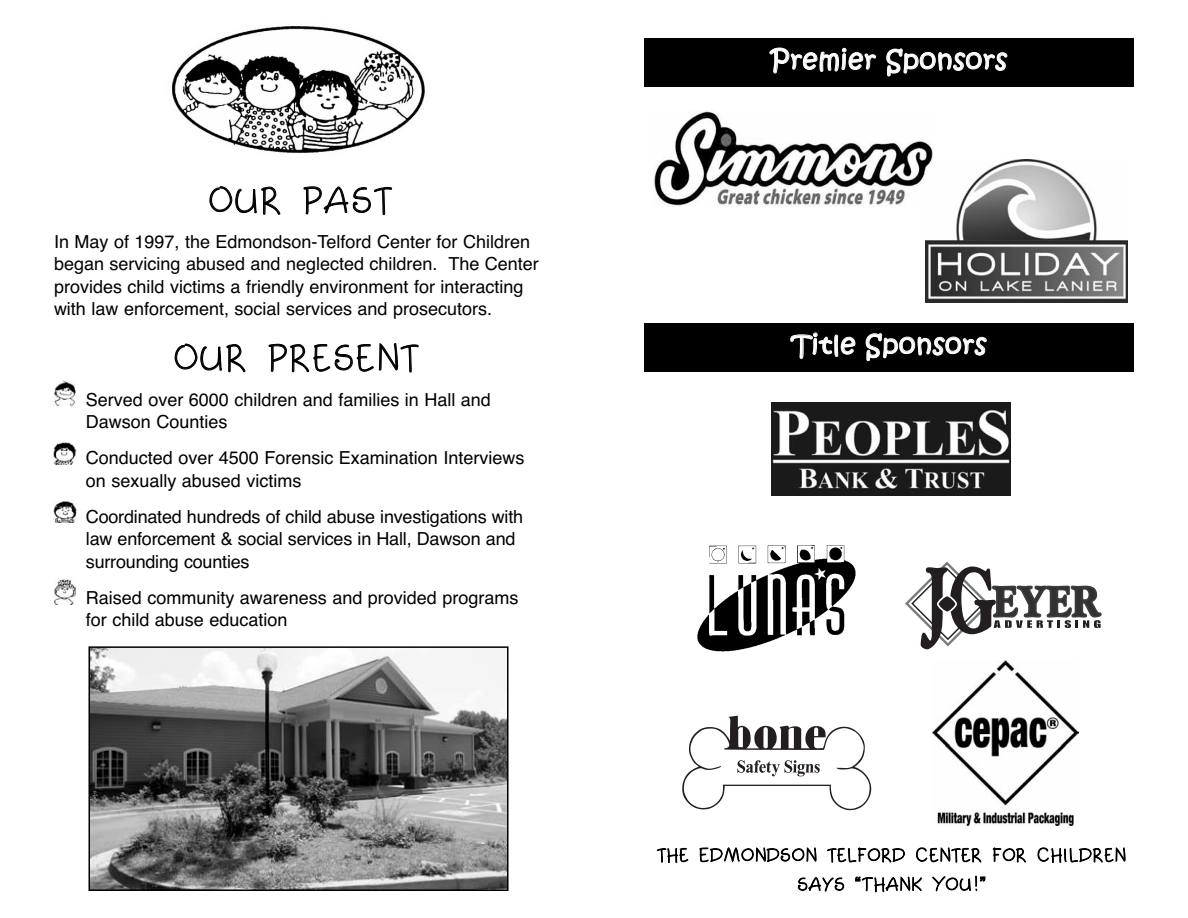
<style>
.page{position:relative;width:1188px;height:918px;background:#fff}
.page>*{position:absolute;margin:0;border:0;box-sizing:border-box;transform-origin:0 0}
.t1{font:36px "Cartoon Art";letter-spacing:-.005em;color:#000}
.t2{font:27px "Kristen ITC";letter-spacing:.015em;color:#fff}
.t3{font:18px/22.5px "Helvetica";color:#000}
.t4{font:18px/29.2px "Cartoon Art";color:#000;text-align:center}
</style>
<div class="page">
<img style="left:165px;top:21px;width:265px;height:138px;border-radius:50%">
<img style="left:91px;top:649px;width:415px;height:239px">
<div style="left:88px;top:646px;width:421px;height:245px;border:2px solid #000"></div>
<img style="left:926px;top:159px;width:202px;height:143px">
<div style="left:644px;top:323px;width:490px;height:49px;background:#000"></div>
<div style="left:644px;top:38px;width:490px;height:49px;background:#000"></div>
<svg style="left:905px;top:562px;width:197px;height:87px"></svg>
<svg style="left:938px;top:596px;width:18px;height:16px"></svg>
<div style="left:937px;top:595px;width:20px;height:18px;border:2px solid #fff;border-radius:50%"></div>
<img style="left:52px;top:381px;width:24px;height:26px">
<img style="left:53px;top:443px;width:23px;height:22px">
<img style="left:54px;top:501px;width:23px;height:22px">
<img style="left:54px;top:579px;width:22px;height:25px">
<img style="left:654px;top:111px;width:279px;height:95px">
<img style="left:697px;top:545px;width:159px;height:107px">
<svg style="left:682px;top:716px;width:189px;height:94px"></svg>
<img style="left:771px;top:403px;width:240px;height:93px">
<img style="left:933px;top:660px;width:145px;height:166px">
<h1 class="t1" style="left:208px;top:170px;width:185px">OUR PAST</h1>
<p class="t3" style="left:54px;top:230px;width:486px">In May of 1997, the Edmondson-Telford Center for Children began servicing abused and neglected children. The Center provides child victims a friendly environment for interacting with law enforcement, social services and prosecutors.</p>
<h1 class="t1" style="left:173px;top:328px;width:247px">OUR PRESENT</h1>
<p class="t3" style="left:86px;top:388px;width:407px">Served over 6000 children and families in Hall and<br>Dawson Counties</p>
<p class="t3" style="left:86px;top:447px;width:440px">Conducted over 4500 Forensic Examination Interviews on sexually abused victims</p>
<p class="t3" style="left:86px;top:505px;width:439px">Coordinated hundreds of child abuse investigations with law enforcement &amp; social services in Hall, Dawson and surrounding counties</p>
<p class="t3" style="left:86px;top:586px;width:434px">Raised community awareness and provided programs for child abuse education</p>
<h2 class="t2" style="left:771px;top:49px;width:238px">Premier Sponsors</h2>
<h2 class="t2" style="left:792px;top:334px;width:197px">Title Sponsors</h2>
<p class="t4" style="left:657px;top:838px;width:471px">THE EDMONDSON TELFORD CENTER FOR CHILDREN<br>SAYS “THANK YOU!”</p>
</div>
